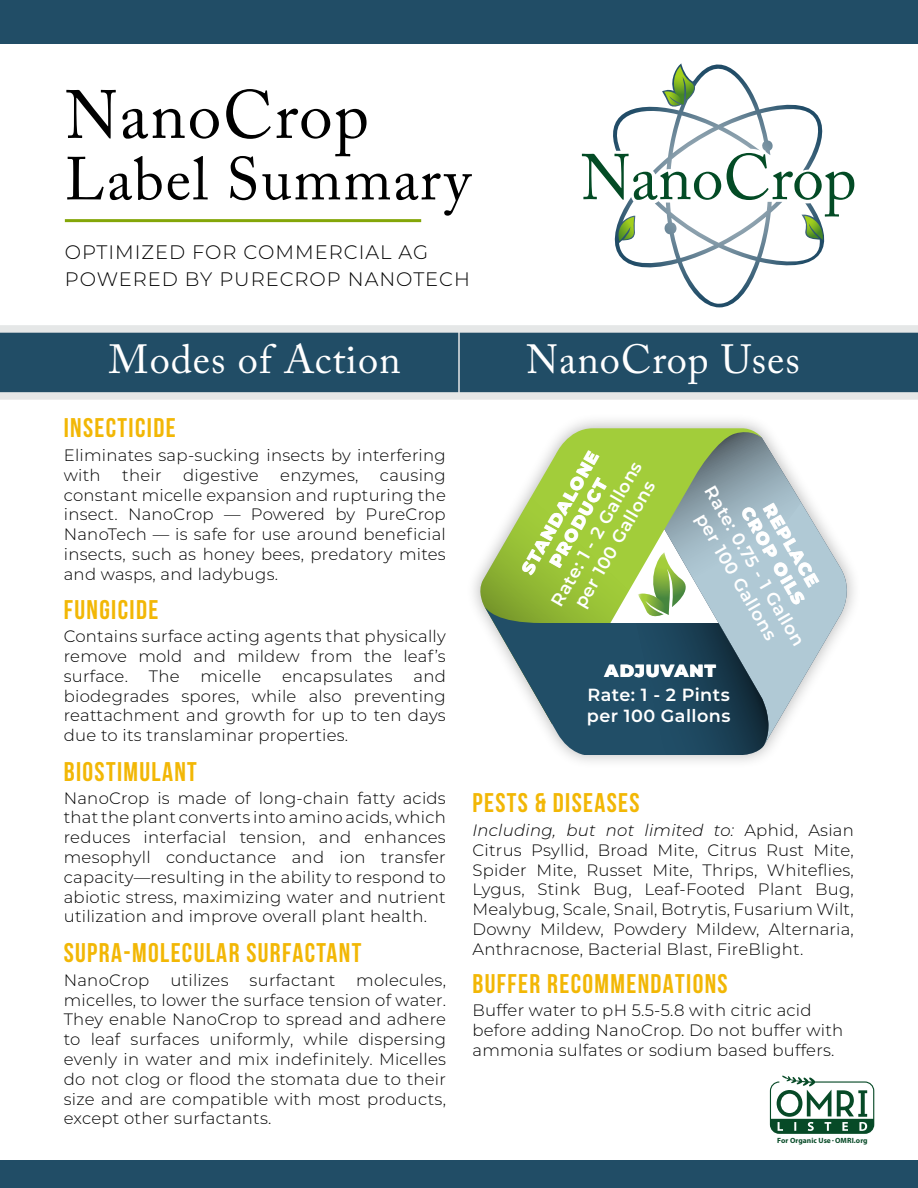
<style>
.page{position:relative;width:918px;height:1188px;background:#fff}
.page>*{position:absolute;margin:0;border:0;box-sizing:border-box;transform-origin:0 0}
.t1{font:67.5px "Adobe Caslon Pro";letter-spacing:.025em;color:#000}
.t2{font:60px "Adobe Caslon Pro";letter-spacing:.025em;color:#000}
.t3{font:40.5px "Adobe Caslon Pro";letter-spacing:.025em;color:#fff}
.t4{font:700 27px "Bebas Neue";letter-spacing:.05em;color:#f2b705}
.t5{font:300 19.5px/27px "Montserrat";letter-spacing:.05em;color:#000}
.t6{font:600 17.55px/21.1px "Montserrat";letter-spacing:.025em;color:#fff;text-align:center}
.t7{font:900 17.55px/21.1px "Montserrat";letter-spacing:.05em;color:#fff;text-align:center}
.t8{font:300 16.5px/19.8px "Montserrat";letter-spacing:.015em;color:#000;text-align:justify}
.t9{font:700 7.5px "Myriad Pro";letter-spacing:.005em;color:#074a27}
.s1{font-style:italic}
.s2{font-size:5.4px}
</style>
<div class="page">
<div style="left:0;top:1160px;width:918px;height:28px;background:#214d66"></div>
<div style="left:0;top:0;width:918px;height:43px;background:#214d66"></div>
<svg style="left:0;top:325px;width:918px;height:75px;background:#496d80"></svg>
<div style="left:466px;top:413px;width:396px;height:357px;background:#000;opacity:.3"></div>
<svg style="left:762px;top:428px;width:84px;height:317px"></svg>
<svg style="left:480px;top:430px;width:321px;height:324px"></svg>
<svg style="left:582px;top:63px;width:272px;height:244px"></svg>
<svg style="left:770px;top:1076px;width:104px;height:58px"></svg>
<hr style="left:65px;top:219px;width:356px;height:3px;background:#84a608">
<hr style="left:458px;top:330px;width:2px;height:65px;background:#e5e7e7">
<h1 class="t1" style="left:65px;top:75px;width:306px">NanoCrop</h1>
<h2 class="t2" style="left:65px;top:144px;width:407px">Label Summary</h2>
<p class="t5" style="left:65px;top:238px;width:407px">OPTIMIZED FOR COMMERCIAL AG<br>POWERED BY PURECROP NANOTECH</p>
<h3 class="t3" style="left:109px;top:336px;width:293px">Modes of Action</h3>
<h3 class="t3" style="left:526px;top:336px;width:275px">NanoCrop Uses</h3>
<h3 class="t4" style="left:64px;top:413px;width:113px">INSECTICIDE</h3>
<p class="t8" style="left:64px;top:445px;width:384px">Eliminates sap-sucking insects by interfering with</p>
<p class="t8" style="left:122px;top:464px;width:41px">their</p>
<p class="t8" style="left:183px;top:464px;width:77px">digestive</p>
<p class="t8" style="left:280px;top:464px;width:80px">enzymes,</p>
<p class="t8" style="left:64px;top:464px;width:384px;text-indent:316px">causing constant micelle expansion and rupturing the insect. NanoCrop — Powered by PureCrop NanoTech — is safe for use around beneficial insects, such as honey bees, predatory mites and wasps, and ladybugs.</p>
<h3 class="t4" style="left:64px;top:595px;width:96px">FUNGICIDE</h3>
<p class="t8" style="left:64px;top:626px;width:384px">Contains surface acting agents that physically remove mold and mildew from the leaf’s surface.</p>
<p class="t8" style="left:64px;top:666px;width:384px;text-indent:350px">and biodegrades spores, while also preventing reattachment and growth for up to ten days due to its translaminar properties.</p>
<p class="t8" style="left:149px;top:666px;width:32px">The</p>
<p class="t8" style="left:201px;top:666px;width:62px">micelle</p>
<p class="t8" style="left:282px;top:666px;width:112px">encapsulates</p>
<h3 class="t4" style="left:64px;top:757px;width:135px">BIOSTIMULANT</h3>
<p class="t8" style="left:64px;top:787px;width:384px">NanoCrop is made of long-chain fatty acids that the plant converts into amino acids, which reduces interfacial tension, and enhances mesophyll conductance and ion transfer capacity—resulting in the ability to respond to abiotic stress, maximizing water and nutrient utilization and improve overall plant health.</p>
<h3 class="t4" style="left:64px;top:938px;width:299px">SUPRA-MOLECULAR SURFACTANT</h3>
<p class="t8" style="left:64px;top:970px;width:87px">NanoCrop</p>
<p class="t8" style="left:170px;top:970px;width:60px">utilizes</p>
<p class="t8" style="left:250px;top:970px;width:87px">surfactant</p>
<p class="t8" style="left:64px;top:970px;width:384px;text-indent:293px">molecules, micelles, to lower the surface tension of water.<br>They enable NanoCrop to spread and adhere to leaf surfaces uniformly, while dispersing evenly in water and mix indefinitely. Micelles do not clog or flood the stomata due to their size and are compatible with most products, except other surfactants.</p>
<p class="t7" style="left:515px;top:567px;width:140px;rotate:-60deg">STANDALONE<br>PRODUCT</p>
<p class="t6" style="left:546px;top:599px;width:165px;rotate:-60deg">Rate: 1 - 2 Gallons per 100 Gallons</p>
<p class="t6" style="left:719px;top:482px;width:183px;rotate:60deg">Rate: 0.75 - 1 Gallon per 100 Gallons</p>
<p class="t7" style="left:778px;top:499px;width:95px;rotate:60deg">REPLACE</p>
<p class="t7" style="left:756px;top:502px;width:112px;rotate:60deg">CROP OILS</p>
<p class="t7" style="left:605px;top:659px;width:113px">ADJUVANT</p>
<p class="t6" style="left:587px;top:683px;width:145px;text-align:left">Rate: 1 - 2 Pints per 100 Gallons</p>
<h3 class="t4" style="left:472px;top:788px;width:169px">PESTS &amp; DISEASES</h3>
<p class="t8" style="left:472px;top:820px;width:383px"><span class="s1">Including, but not limited to:</span> Aphid, Asian Citrus Psyllid, Broad Mite, Citrus Rust Mite, Spider Mite, Russet Mite, Thrips, Whiteflies, Lygus, Stink Bug, Leaf-Footed Plant Bug, Mealybug, Scale, Snail, Botrytis, Fusarium Wilt, Downy Mildew, Powdery Mildew, Alternaria, Anthracnose, Bacterial Blast, FireBlight.</p>
<h3 class="t4" style="left:472px;top:969px;width:257px">BUFFER RECOMMENDATIONS</h3>
<p class="t8" style="left:472px;top:1000px;width:372px;text-align:left">Buffer water to pH 5.5-5.8 with citric acid before adding NanoCrop. Do not buffer with ammonia sulfates or sodium based buffers.</p>
<p class="t9" style="left:777px;top:1135px;width:92px">For Organic Use <span class="s2">•</span> OMRI.org</p>
</div>
